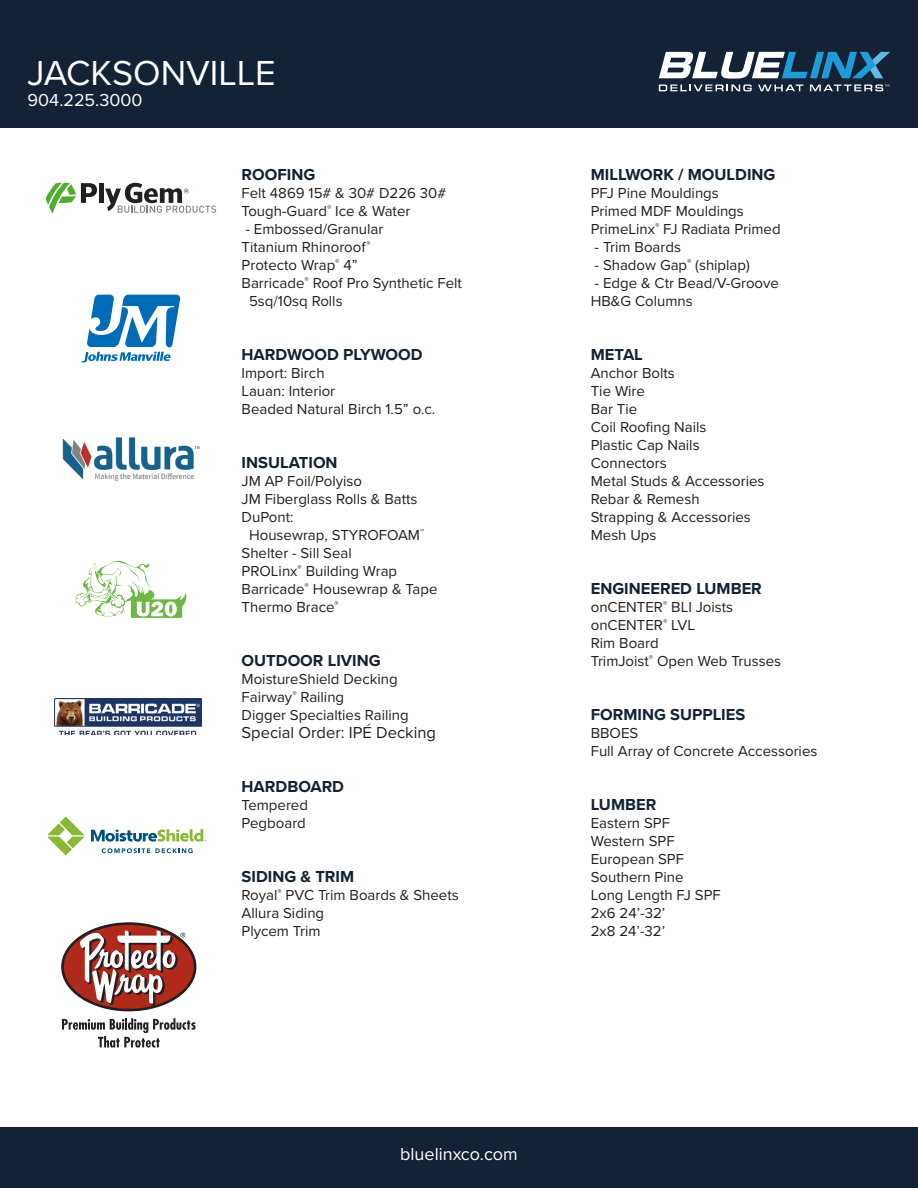
<style>
.page{position:relative;width:918px;height:1188px;background:#fff}
.page>*{position:absolute;margin:0;border:0;box-sizing:border-box;transform-origin:0 0}
.t1{font:36px "Proxima Nova";color:#fff}
.t2{font:18px "Proxima Nova";color:#fff}
.t3{font:700 16.5px "Proxima Nova";color:#132234}
.t4{font:16.5px "Proxima Nova";color:#231f20}
.text{font:15px "Proxima Nova";color:#231f20}
</style>
<div class="page">
<div style="left:0;top:0;width:918px;height:127px;background:#132234"></div>
<div style="left:0;top:1128px;width:918px;height:60px;background:#132234"></div>
<svg style="left:659px;top:52px;width:231px;height:39px"></svg>
<svg style="left:46px;top:183px;width:51px;height:31px"></svg>
<div style="left:99px;top:183px;width:5px;height:20px;background:#231f20"></div>
<svg style="left:105px;top:183px;width:111px;height:30px"></svg>
<svg style="left:75px;top:561px;width:111px;height:57px"></svg>
<svg style="left:62px;top:923px;width:133px;height:86px"></svg>
<svg style="left:80px;top:930px;width:105px;height:75px"></svg>
<div style="left:61px;top:922px;width:135px;height:89px;border:3px solid #231f20;border-radius:50%"></div>
<svg style="left:62px;top:1018px;width:134px;height:30px"></svg>
<img style="left:54px;top:699px;width:147px;height:36px">
<svg style="left:82px;top:295px;width:98px;height:68px"></svg>
<img style="left:62px;top:437px;width:138px;height:44px">
<svg style="left:49px;top:816px;width:36px;height:39px"></svg>
<svg style="left:91px;top:829px;width:115px;height:13px"></svg>
<svg style="left:102px;top:848px;width:91px;height:5px"></svg>
<h1 class="t1" style="left:28px;top:46px;width:250px">JACKSONVILLE</h1>
<p class="t2" style="left:28px;top:87px;width:116px">904.225.3000</p>
<p class="t3" style="left:242px;top:162px;width:75px">ROOFING</p>
<p class="text" style="left:242px;top:182px;width:206px">Felt 4869 15# &amp; 30# D226 30#</p>
<p class="text" style="left:242px;top:200px;width:170px">Tough-Guard<sup>®</sup> Ice &amp; Water</p>
<p class="text" style="left:245px;top:218px;width:139px">- Embossed/Granular</p>
<p class="text" style="left:242px;top:236px;width:131px">Titanium Rhinoroof<sup>®</sup></p>
<p class="text" style="left:242px;top:254px;width:117px">Protecto Wrap<sup>®</sup> 4”</p>
<p class="text" style="left:242px;top:272px;width:222px">Barricade<sup>®</sup> Roof Pro Synthetic Felt</p>
<p class="text" style="left:249px;top:290px;width:95px">5sq/10sq Rolls</p>
<p class="t3" style="left:242px;top:342px;width:182px">HARDWOOD PLYWOOD</p>
<p class="text" style="left:242px;top:362px;width:85px">Import: Birch</p>
<p class="text" style="left:242px;top:380px;width:95px">Lauan: Interior</p>
<p class="text" style="left:242px;top:398px;width:195px">Beaded Natural Birch 1.5” o.c.</p>
<p class="t3" style="left:242px;top:450px;width:98px">INSULATION</p>
<p class="text" style="left:242px;top:470px;width:122px">JM AP Foil/Polyiso</p>
<p class="text" style="left:242px;top:488px;width:177px">JM Fiberglass Rolls &amp; Batts</p>
<p class="text" style="left:242px;top:506px;width:54px">DuPont:</p>
<p class="text" style="left:249px;top:524px;width:177px">Housewrap, STYROFOAM<sup>™</sup></p>
<p class="text" style="left:242px;top:542px;width:112px">Shelter - Sill Seal</p>
<p class="text" style="left:242px;top:560px;width:157px">PROLinx<sup>®</sup> Building Wrap</p>
<p class="text" style="left:242px;top:578px;width:198px">Barricade<sup>®</sup> Housewrap &amp; Tape</p>
<p class="text" style="left:242px;top:596px;width:99px">Thermo Brace<sup>®</sup></p>
<p class="t3" style="left:242px;top:648px;width:141px">OUTDOOR LIVING</p>
<p class="text" style="left:242px;top:668px;width:158px">MoistureShield Decking</p>
<p class="text" style="left:242px;top:686px;width:104px">Fairway<sup>®</sup> Railing</p>
<p class="text" style="left:242px;top:704px;width:169px">Digger Specialties Railing</p>
<p class="t4" style="left:242px;top:720px;width:196px">Special Order: IPÉ Decking</p>
<p class="t3" style="left:242px;top:774px;width:104px">HARDBOARD</p>
<p class="text" style="left:242px;top:794px;width:68px">Tempered</p>
<p class="text" style="left:242px;top:812px;width:66px">Pegboard</p>
<p class="t3" style="left:242px;top:864px;width:114px">SIDING &amp; TRIM</p>
<p class="text" style="left:242px;top:884px;width:219px">Royal<sup>®</sup> PVC Trim Boards &amp; Sheets</p>
<p class="text" style="left:242px;top:902px;width:84px">Allura Siding</p>
<p class="text" style="left:242px;top:920px;width:81px">Plycem Trim</p>
<p class="t3" style="left:591px;top:162px;width:186px">MILLWORK / MOULDING</p>
<p class="text" style="left:591px;top:182px;width:130px">PFJ Pine Mouldings</p>
<p class="text" style="left:591px;top:200px;width:155px">Primed MDF Mouldings</p>
<p class="text" style="left:591px;top:218px;width:191px">PrimeLinx<sup>®</sup> FJ Radiata Primed</p>
<p class="text" style="left:595px;top:236px;width:88px">- Trim Boards</p>
<p class="text" style="left:595px;top:254px;width:157px">- Shadow Gap<sup>®</sup> (shiplap)</p>
<p class="text" style="left:595px;top:272px;width:186px">- Edge &amp; Ctr Bead/V-Groove</p>
<p class="text" style="left:591px;top:290px;width:104px">HB&amp;G Columns</p>
<p class="t3" style="left:591px;top:342px;width:54px">METAL</p>
<p class="text" style="left:591px;top:362px;width:86px">Anchor Bolts</p>
<p class="text" style="left:591px;top:380px;width:56px">Tie Wire</p>
<p class="text" style="left:591px;top:398px;width:48px">Bar Tie</p>
<p class="text" style="left:591px;top:416px;width:117px">Coil Roofing Nails</p>
<p class="text" style="left:591px;top:434px;width:110px">Plastic Cap Nails</p>
<p class="text" style="left:591px;top:452px;width:78px">Connectors</p>
<p class="text" style="left:591px;top:470px;width:175px">Metal Studs &amp; Accessories</p>
<p class="text" style="left:591px;top:488px;width:110px">Rebar &amp; Remesh</p>
<p class="text" style="left:591px;top:506px;width:162px">Strapping &amp; Accessories</p>
<p class="text" style="left:591px;top:524px;width:67px">Mesh Ups</p>
<p class="t3" style="left:591px;top:576px;width:173px">ENGINEERED LUMBER</p>
<p class="text" style="left:591px;top:596px;width:144px">onCENTER<sup>®</sup> BLI Joists</p>
<p class="text" style="left:591px;top:614px;width:106px">onCENTER<sup>®</sup> LVL</p>
<p class="text" style="left:591px;top:632px;width:69px">Rim Board</p>
<p class="text" style="left:591px;top:650px;width:192px">TrimJoist<sup>®</sup> Open Web Trusses</p>
<p class="t3" style="left:591px;top:702px;width:156px">FORMING SUPPLIES</p>
<p class="text" style="left:591px;top:722px;width:49px">BBOES</p>
<p class="text" style="left:591px;top:740px;width:228px">Full Array of Concrete Accessories</p>
<p class="t3" style="left:591px;top:792px;width:67px">LUMBER</p>
<p class="text" style="left:591px;top:812px;width:81px">Eastern SPF</p>
<p class="text" style="left:591px;top:830px;width:85px">Western SPF</p>
<p class="text" style="left:591px;top:848px;width:95px">European SPF</p>
<p class="text" style="left:591px;top:866px;width:94px">Southern Pine</p>
<p class="text" style="left:591px;top:884px;width:132px">Long Length FJ SPF</p>
<p class="text" style="left:591px;top:902px;width:76px">2x6 24’-32’</p>
<p class="text" style="left:591px;top:920px;width:76px">2x8 24’-32’</p>
<p class="t2" style="left:400px;top:1140px;width:119px">bluelinxco.com</p>
</div>
